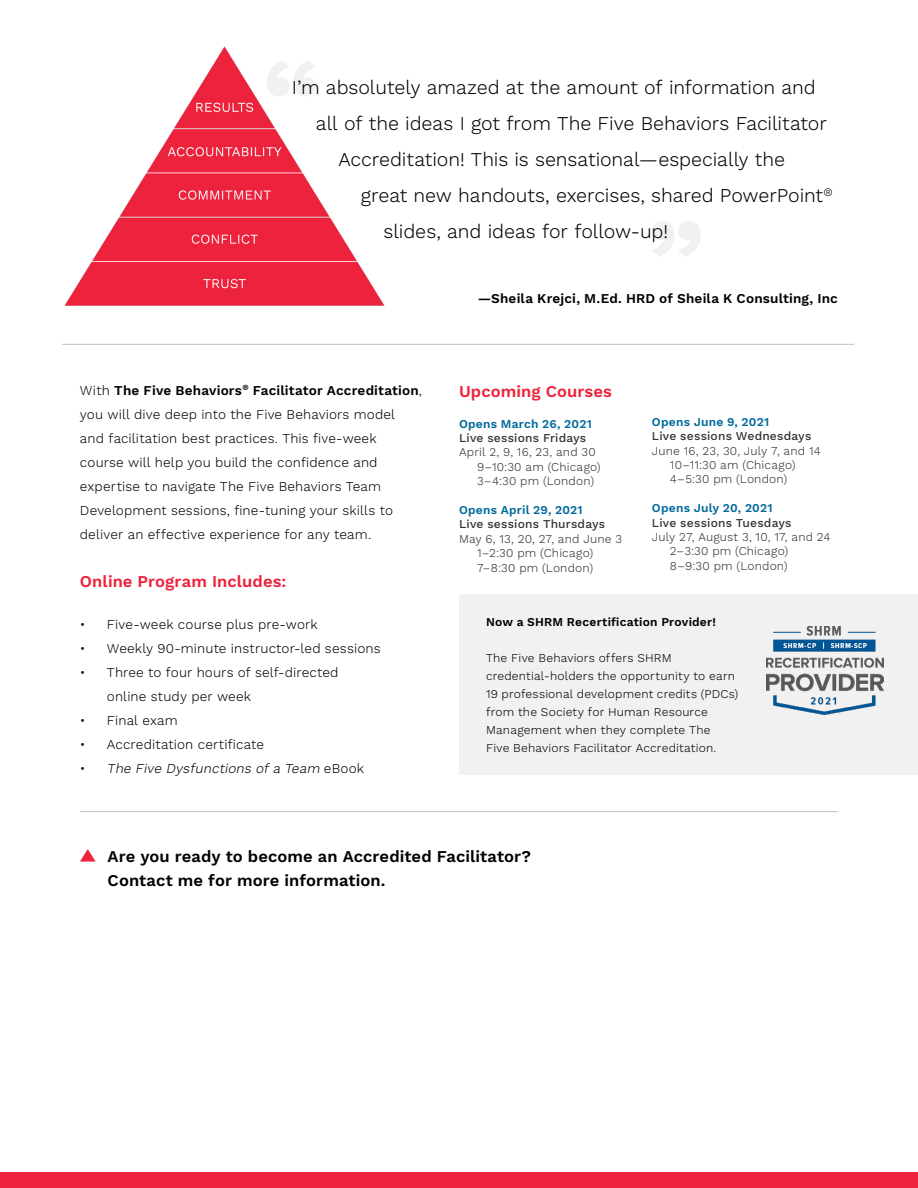
<style>
.page{position:relative;width:918px;height:1188px;background:#fff}
.page>*{position:absolute;margin:0;border:0;box-sizing:border-box;transform-origin:0 0}
.t1{font:300 19.5px "Work Sans";letter-spacing:-.005em;color:#000}
.t2{font:600 16.5px/24px "Work Sans";letter-spacing:.005em;color:#000}
.t3{font:600 16.5px "Work Sans";letter-spacing:.005em;color:#ed223c}
.t4{font:300 13.5px/24px "Work Sans";letter-spacing:.01em;color:#000}
.t5{font:600 13.5px "Work Sans";letter-spacing:.01em;color:#000}
.t6{font:italic 300 13.5px "Work Sans";color:#000}
.t7{font:300 12px/14.4px "Work Sans";letter-spacing:.015em;color:#323131}
.t8{font:300 12px/18px "Work Sans";letter-spacing:.015em;color:#000}
.t9{font:500 12px "Work Sans";letter-spacing:.015em;color:#323131}
.t10{font:600 12px "Work Sans";letter-spacing:.02em;color:#006a9b}
.t11{font:600 12px "Work Sans";letter-spacing:.015em;color:#000}
.s1{font-weight:600}
.s2{font-style:normal}
</style>
<div class="page">
<svg style="left:652px;top:221px;width:49px;height:35px"></svg>
<svg style="left:80px;top:849px;width:16px;height:13px"></svg>
<img style="left:64px;top:46px;width:321px;height:260px">
<div style="left:459px;top:594px;width:459px;height:180px;background:#f1f1f2"></div>
<hr style="left:62px;top:344px;width:792px;height:1px;background:#bcbec0">
<hr style="left:80px;top:811px;width:758px;height:1px;background:#bcbec0">
<div style="left:0;top:1173px;width:918px;height:15px;background:#ed223c"></div>
<img style="left:767px;top:626px;width:117px;height:89px">
<h1 class="t1" style="left:292px;top:76px;width:525px">I’m absolutely amazed at the amount of information and</h1>
<h1 class="t1" style="left:316px;top:112px;width:512px">all of the ideas I got from The Five Behaviors Facilitator</h1>
<h1 class="t1" style="left:338px;top:148px;width:448px">Accreditation! This is sensational—especially the</h1>
<h1 class="t1" style="left:361px;top:184px;width:473px">great new handouts, exercises, shared PowerPoint<sup>®</sup></h1>
<h1 class="t1" style="left:383px;top:220px;width:286px">slides, and ideas for follow-up!</h1>
<p class="t4" style="left:80px;top:379px;width:344px">With <span class="s1">The Five Behaviors</span><sup>®</sup> <span class="s1">Facilitator Accreditation</span>, you will dive deep into the Five Behaviors model and facilitation best practices. This five-week course will help you build the confidence and expertise to navigate The Five Behaviors Team Development sessions, fine-tuning your skills to deliver an effective experience for any team.</p>
<p class="t3" style="left:80px;top:571px;width:208px">Online Program Includes:</p>
<p class="t4" style="left:80px;top:613px;width:239px">• Five-week course plus pre-work</p>
<p class="t4" style="left:80px;top:637px;width:302px">• Weekly 90-minute instructor-led sessions</p>
<p class="t4" style="left:107px;top:661px;width:233px;text-indent:-27px">• Three to four hours of self-directed online study per week</p>
<p class="t4" style="left:80px;top:709px;width:99px">• Final exam</p>
<p class="t4" style="left:80px;top:733px;width:186px">• Accreditation certificate</p>
<p class="t6" style="left:80px;top:760px;width:286px"><span class="s2">•</span> The Five Dysfunctions of a Team <span class="s2">e B o o k</span></p>
<p class="t5" style="left:478px;top:290px;width:362px">—Sheila Krejci, M.Ed. HRD of Sheila K Consulting, Inc</p>
<p class="t3" style="left:459px;top:382px;width:154px">Upcoming Courses</p>
<p class="t10" style="left:459px;top:417px;width:134px">Opens March 26, 2021</p>
<p class="t9" style="left:459px;top:431px;width:129px">Live sessions Fridays</p>
<p class="t7" style="left:477px;top:446px;width:125px;text-indent:-18px">April 2, 9, 16, 23, and 30<br>9–10:30 am (Chicago)<br>3–4:30 pm (London)</p>
<p class="t10" style="left:459px;top:503px;width:125px">Opens April 29, 2021</p>
<p class="t9" style="left:459px;top:517px;width:148px">Live sessions Thursdays</p>
<p class="t7" style="left:477px;top:532px;width:147px;text-indent:-18px">May 6, 13, 20, 27, and June 3<br>1–2:30 pm (Chicago)<br>7–8:30 pm (London)</p>
<p class="t10" style="left:652px;top:415px;width:119px">Opens June 9, 2021</p>
<p class="t9" style="left:652px;top:429px;width:161px">Live sessions Wednesdays</p>
<p class="t7" style="left:670px;top:444px;width:152px;text-indent:-18px">June 16, 23, 30, July 7, and 14<br>10–11:30 am (Chicago)<br>4–5:30 pm (London)</p>
<p class="t10" style="left:652px;top:501px;width:122px">Opens July 20, 2021</p>
<p class="t9" style="left:652px;top:515px;width:141px">Live sessions Tuesdays</p>
<p class="t7" style="left:670px;top:530px;width:162px;text-indent:-18px">July 27, August 3, 10, 17, and 24<br>2–3:30 pm (Chicago)<br>8–9:30 pm (London)</p>
<p class="t11" style="left:486px;top:615px;width:232px">Now a SHRM Recertification Provider!</p>
<p class="t8" style="left:486px;top:649px;width:254px">The Five Behaviors offers SHRM credential-holders the opportunity to earn 19 professional development credits (PDCs) from the Society for Human Resource Management when they complete The<br>Five Behaviors Facilitator Accreditation.</p>
<p class="t2" style="left:108px;top:845px;width:425px">Are you ready to become an Accredited Facilitator?<br>Contact me for more information.</p>
</div>
